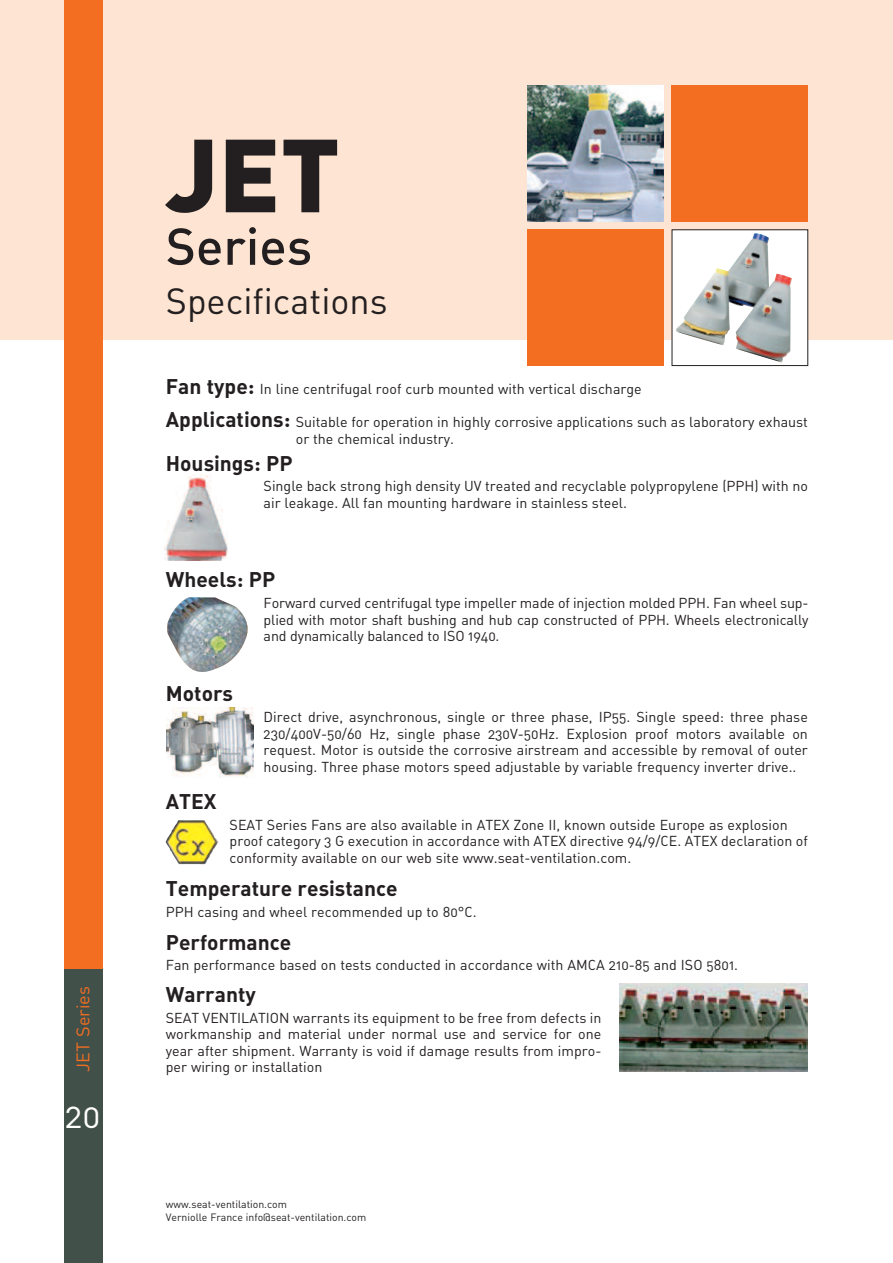
<style>
.page{position:relative;width:893px;height:1263px;background:#fff}
.page>*{position:absolute;margin:0;border:0;box-sizing:border-box;transform-origin:0 0}
.t1{font:900 102px "DIN Alternate";color:#231f20}
.t2{font:500 51px "DIN Alternate";color:#231f20}
.t3{font:36px "DIN Alternate";color:#231f20}
.t4{font:34.5px "DIN Alternate";color:#fff}
.t5{font:700 21px "DIN Alternate";color:#231f20}
.t6{font:18px "DIN Alternate";color:#f36e21}
.t7{font:14.25px/16.5px "DIN Alternate";color:#231f20}
.t8{font:10.5px/12.6px "DIN Alternate";color:#231f20}
.s1{font-weight:700;font-size:21px}
</style>
<div class="page">
<img style="left:167px;top:597px;width:81px;height:75px">
<img style="left:164px;top:474px;width:63px;height:86px">
<img style="left:167px;top:707px;width:86px;height:70px">
<div style="left:0;top:0;width:893px;height:340px;background:#fee5d3"></div>
<div style="left:64px;top:0;width:38px;height:1263px;background:#f36e21"></div>
<div style="left:64px;top:969px;width:38px;height:294px;background:#42504a"></div>
<img style="left:527px;top:85px;width:136px;height:136px">
<div style="left:672px;top:85px;width:136px;height:136px;background:#f36e21"></div>
<div style="left:527px;top:230px;width:136px;height:136px;background:#f36e21"></div>
<div style="left:672px;top:230px;width:136px;height:136px;background:#fff"></div>
<img style="left:676px;top:233px;width:116px;height:130px">
<img style="left:166px;top:820px;width:52px;height:45px">
<img style="left:619px;top:983px;width:189px;height:88px">
<p class="t6" style="left:73px;top:1071px;width:87px;rotate:-90deg">JET Series</p>
<h3 class="t4" style="left:65px;top:1096px;width:37px">20</h3>
<h1 class="t1" style="left:166px;top:117px;width:176px">JET</h1>
<h2 class="t2" style="left:166px;top:217px;width:148px">Series</h2>
<h3 class="t3" style="left:166px;top:281px;width:223px">Specifications</h3>
<p class="t7" style="left:166px;top:381px;width:477px"><span class="s1">Fan type:</span> In line centrifugal roof curb mounted with vertical discharge</p>
<p class="t7" style="left:296px;top:414px;width:514px;text-indent:-130px"><span class="s1">Applications:</span> Suitable for operation in highly corrosive applications such as laboratory exhaust or the chemical industry.</p>
<h3 class="t5" style="left:166px;top:451px;width:128px">Housings: PP</h3>
<p class="t7" style="left:264px;top:478px;width:546px">Single back strong high density UV treated and recyclable polypropylene (PPH) with no air leakage. All fan mounting hardware in stainless steel.</p>
<h3 class="t5" style="left:166px;top:568px;width:111px">Wheels: PP</h3>
<p class="t7" style="left:264px;top:595px;width:546px;text-align:justify">Forward curved centrifugal type impeller made of injection molded PPH. Fan wheel sup&shy;plied with motor shaft bushing and hub cap constructed of PPH. Wheels electronically and dynamically balanced to ISO 1940.</p>
<h3 class="t5" style="left:166px;top:682px;width:69px">Motors</h3>
<h3 class="t5" style="left:166px;top:789px;width:52px">ATEX</h3>
<p class="t7" style="left:264px;top:709px;width:546px;text-align:justify">Direct drive, asynchronous, single or three phase, IP55. Single speed: three phase 230/400V-50/60 Hz, single phase 230V-50Hz. Explosion proof motors available on request. Motor is outside the corrosive airstream and accessible by removal of outer housing. Three phase motors speed adjustable by variable frequency inverter drive..</p>
<p class="t7" style="left:230px;top:816px;width:580px">SEAT Series Fans are also available in ATEX Zone II, known outside Europe as explosion proof category 3 G execution in accordance with ATEX directive 94/9/CE. ATEX declaration of conformity available on our web site www.seat-ventilation.com.</p>
<h3 class="t5" style="left:166px;top:876px;width:233px">Temperature resistance</h3>
<p class="t7" style="left:166px;top:903px;width:312px">PPH casing and wheel recommended up to 80°C.</p>
<h3 class="t5" style="left:166px;top:930px;width:127px">Performance</h3>
<p class="t7" style="left:166px;top:957px;width:574px">Fan performance based on tests conducted in accordance with AMCA 210-85 and ISO 5801.</p>
<h3 class="t5" style="left:166px;top:982px;width:91px">Warranty</h3>
<p class="t7" style="left:166px;top:1009px;width:437px;text-align:justify">SEAT VENTILATION warrants its equipment to be free from defects in workmanship and material under normal use and service for one year after shipment. Warranty is void if damage results from impro&shy;per wiring or installation</p>
<p class="t8" style="left:166px;top:1198px;width:202px">www.seat-ventilation.com<br>Verniolle France info@seat-ventilation.com</p>
</div>
